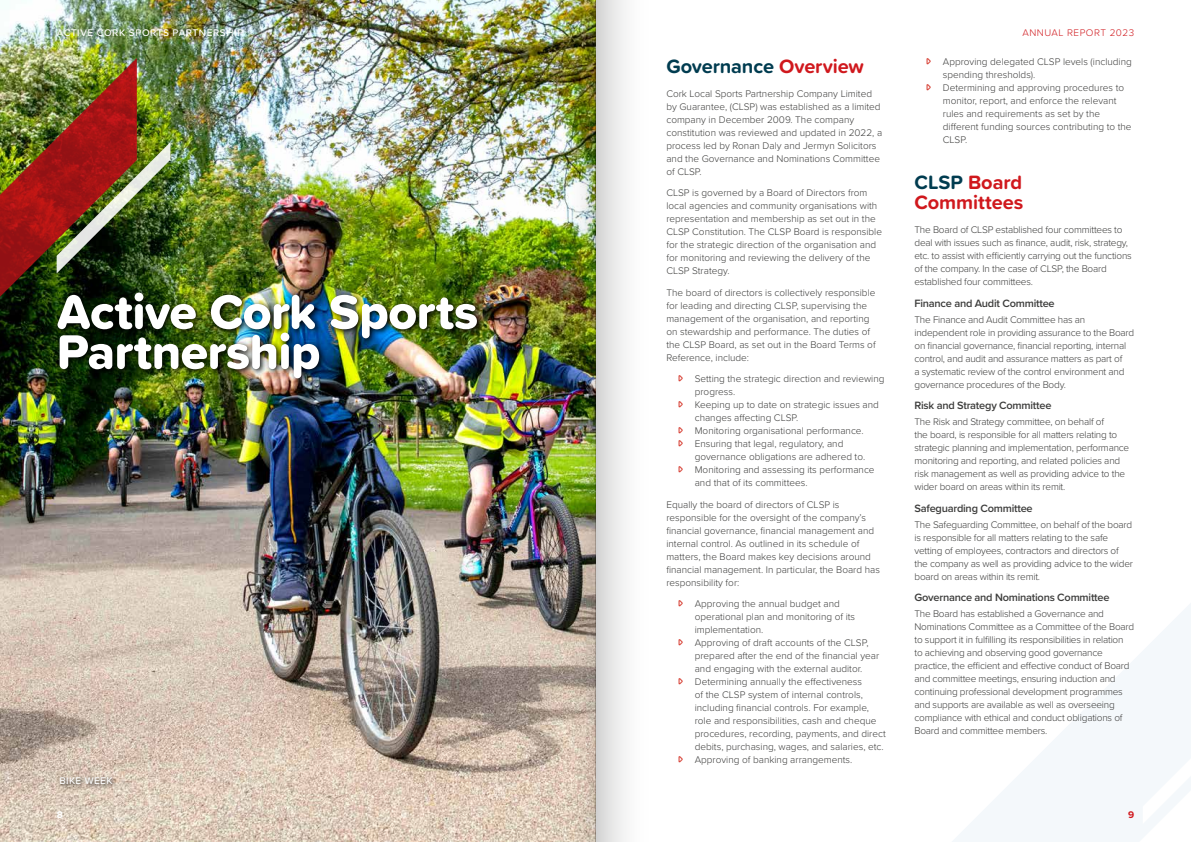
<style>
.page{position:relative;width:1191px;height:842px;background:#fff}
.page>*{position:absolute;margin:0;border:0;box-sizing:border-box;transform-origin:0 0}
.t1{font:50px/40px "Proxima Soft Extrabld";letter-spacing:-.01em;color:#fff}
.t2{font:700 20px/20px "Proxima Soft";letter-spacing:-.005em;color:#d0181d}
.t3{font:700 20px "Proxima Soft";letter-spacing:-.01em;color:#003c50}
.t4{font:600 11px "Proxima Nova";letter-spacing:-.02em;color:#3c3c3b}
.t5{font:300 10px/13px "Proxima Nova";color:#3c3c3b}
.t6{font:300 10px/13px "Proxima Nova";letter-spacing:-.02em;color:#3c3c3b}
.t7{font:500 10px "Proxima Soft";letter-spacing:.055em;color:#fff}
.t8{font:300 10px "Proxima Soft";letter-spacing:.05em;color:#d0181d}
.t9{font:700 10px "Proxima Soft";color:#d0181d}
.t10{font:700 10px "Proxima Soft";color:#fff}
.s1{color:#d0181d}
.s2{color:#003c50}
</style>
<div class="page">
<svg style="left:952px;top:604px;width:239px;height:238px"></svg>
<svg style="left:1142px;top:744px;width:49px;height:80px"></svg>
<img style="left:0;top:0;width:565px;height:842px">
<img style="left:0;top:58px;width:170px;height:288px">
<img style="left:54px;top:289px;width:430px;height:97px">
<div style="left:58px;top:774px;width:60px;height:17px;background:#000;opacity:.9"></div>
<div style="left:595px;top:0;width:57px;height:842px;background:linear-gradient(to right,#d7d7d7,#fff)"></div>
<img style="left:565px;top:0;width:30px;height:842px">
<p class="t7" style="left:57px;top:25px;width:188px">ACTIVE CORK SPORTS PARTNERSHIP</p>
<h1 class="t1" style="left:57px;top:290px;width:423px">Active Cork Sports<br>Partnership</h1>
<p class="t7" style="left:59px;top:773px;width:54px">BIKE WEEK</p>
<p class="t10" style="left:57px;top:807px;width:8px">8</p>
<h2 class="t3" style="left:666px;top:51px;width:199px">Governance <span class="s1">Overview</span></h2>
<p class="t5" style="left:666px;top:86px;width:217px">Cork Local Sports Partnership Company Limited by Guarantee, (CLSP) was established as a limited company in December 2009. The company constitution was reviewed and updated in 2022, a process led by Ronan Daly and Jermyn Solicitors and the Governance and Nominations Committee of CLSP.</p>
<p class="t5" style="left:666px;top:186px;width:217px">CLSP is governed by a Board of Directors from local agencies and community organisations with representation and membership as set out in the CLSP Constitution. The CLSP Board is responsible for the strategic direction of the organisation and for monitoring and reviewing the delivery of the CLSP Strategy.</p>
<p class="t5" style="left:666px;top:285px;width:211px">The board of directors is collectively responsible for leading and directing CLSP, supervising the management of the organisation, and reporting on stewardship and performance. The duties of the CLSP Board, as set out in the Board Terms of Reference, include:</p>
<p class="t5" style="left:694px;top:372px;width:191px">Setting the strategic direction and reviewing progress.<br>Keeping up to date on strategic issues and changes affecting CLSP.<br>Monitoring organisational performance.<br>Ensuring that legal, regulatory, and governance obligations are adhered to.<br>Monitoring and assessing its performance and that of its committees.</p>
<p class="t5" style="left:666px;top:497px;width:215px">Equally the board of directors of CLSP is responsible for the oversight of the company’s financial governance, financial management and internal control. As outlined in its schedule of matters, the Board makes key decisions around financial management. In particular, the Board has responsibility for:</p>
<p class="t5" style="left:694px;top:597px;width:192px">Approving the annual budget and operational plan and monitoring of its implementation.<br>Approving of draft accounts of the CLSP, prepared after the end of the financial year and engaging with the external auditor.<br>Determining annually the effectiveness<br>of the CLSP system of internal controls, including financial controls. For example, role and responsibilities, cash and cheque procedures, recording, payments, and direct debits, purchasing, wages, and salaries, etc.<br>Approving of banking arrangements.</p>
<p class="t8" style="left:1022px;top:25px;width:113px">ANNUAL REPORT 2023</p>
<p class="t5" style="left:943px;top:54px;width:190px">Approving delegated CLSP levels (including spending thresholds).<br>Determining and approving procedures to monitor, report, and enforce the relevant rules and requirements as set by the different funding sources contributing to the CLSP.</p>
<h2 class="t2" style="left:914px;top:172px;width:110px"><span class="s2">CLSP</span> Board<br>Committees</h2>
<p class="t6" style="left:914px;top:223px;width:219px">The Board of CLSP established four committees to deal with issues such as finance, audit, risk, strategy, etc. to assist with efficiently carrying out the functions of the company. In the case of CLSP, the Board established four committees.</p>
<p class="t4" style="left:914px;top:295px;width:142px">Finance and Audit Committee</p>
<p class="t6" style="left:914px;top:312px;width:221px">The Finance and Audit Committee has an independent role in providing assurance to the Board on financial governance, financial reporting, internal control, and audit and assurance matters as part of<br>a systematic review of the control environment and governance procedures of the Body.</p>
<p class="t4" style="left:914px;top:397px;width:139px">Risk and Strategy Committee</p>
<p class="t6" style="left:914px;top:415px;width:216px">The Risk and Strategy committee, on behalf of<br>the board, is responsible for all matters relating to strategic planning and implementation, performance monitoring and reporting, and related policies and risk management as well as providing advice to the wider board on areas within its remit.</p>
<p class="t4" style="left:914px;top:500px;width:120px">Safeguarding Committee</p>
<p class="t6" style="left:914px;top:517px;width:220px">The Safeguarding Committee, on behalf of the board is responsible for all matters relating to the safe vetting of employees, contractors and directors of the company as well as providing advice to the wider board on areas within its remit.</p>
<p class="t4" style="left:914px;top:589px;width:197px">Governance and Nominations Committee</p>
<p class="t6" style="left:914px;top:606px;width:221px">The Board has established a Governance and Nominations Committee as a Committee of the Board to support it in fulfilling its responsibilities in relation to achieving and observing good governance practice, the efficient and effective conduct of Board and committee meetings, ensuring induction and continuing professional development programmes and supports are available as well as overseeing compliance with ethical and conduct obligations of Board and committee members.</p>
<p class="t9" style="left:1128px;top:807px;width:8px">9</p>
</div>
